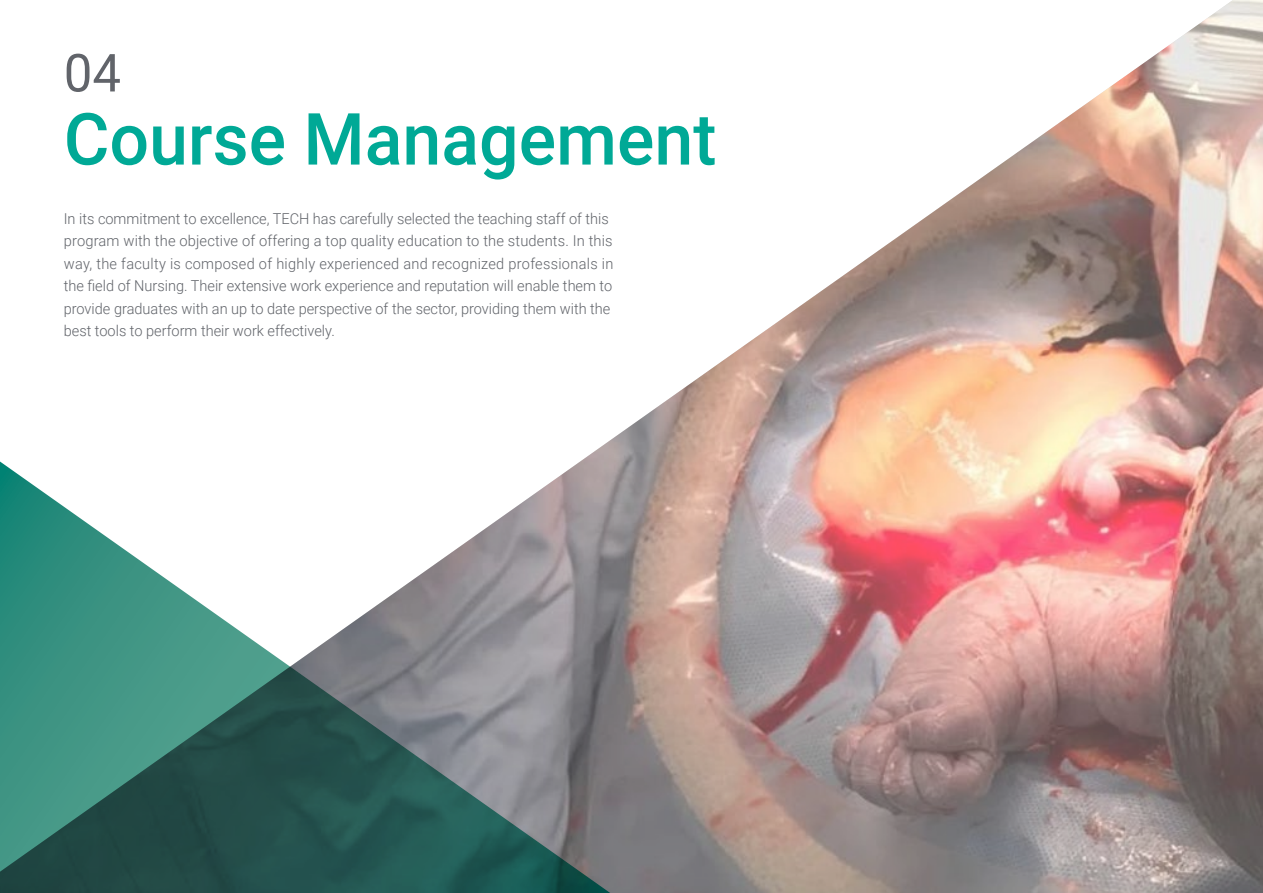
<style>
.page{position:relative;width:1263px;height:893px;background:#fff}
.page>*{position:absolute;margin:0;border:0;box-sizing:border-box;transform-origin:0 0}
.t1{font:500 72px "Roboto";color:#00a996}
.t2{font:52.5px "Roboto";color:#61646a}
.t3{font:300 15px/22.5px "Roboto";color:#61646a}
</style>
<div class="page">
<img style="left:602px;top:0;width:661px;height:893px">
<svg style="left:0;top:446px;width:640px;height:447px"></svg>
<h2 class="t2" style="left:64px;top:36px;width:59px">04</h2>
<h1 class="t1" style="left:64px;top:89px;width:654px">Course Management</h1>
<p class="t3" style="left:64px;top:207px;width:551px">In its commitment to excellence, TECH has carefully selected the teaching staff of this program with the objective of offering a top quality education to the students. In this way, the faculty is composed of highly experienced and recognized professionals in the field of Nursing. Their extensive work experience and reputation will enable them to provide graduates with an up to date perspective of the sector, providing them with the best tools to perform their work effectively.</p>
</div>
